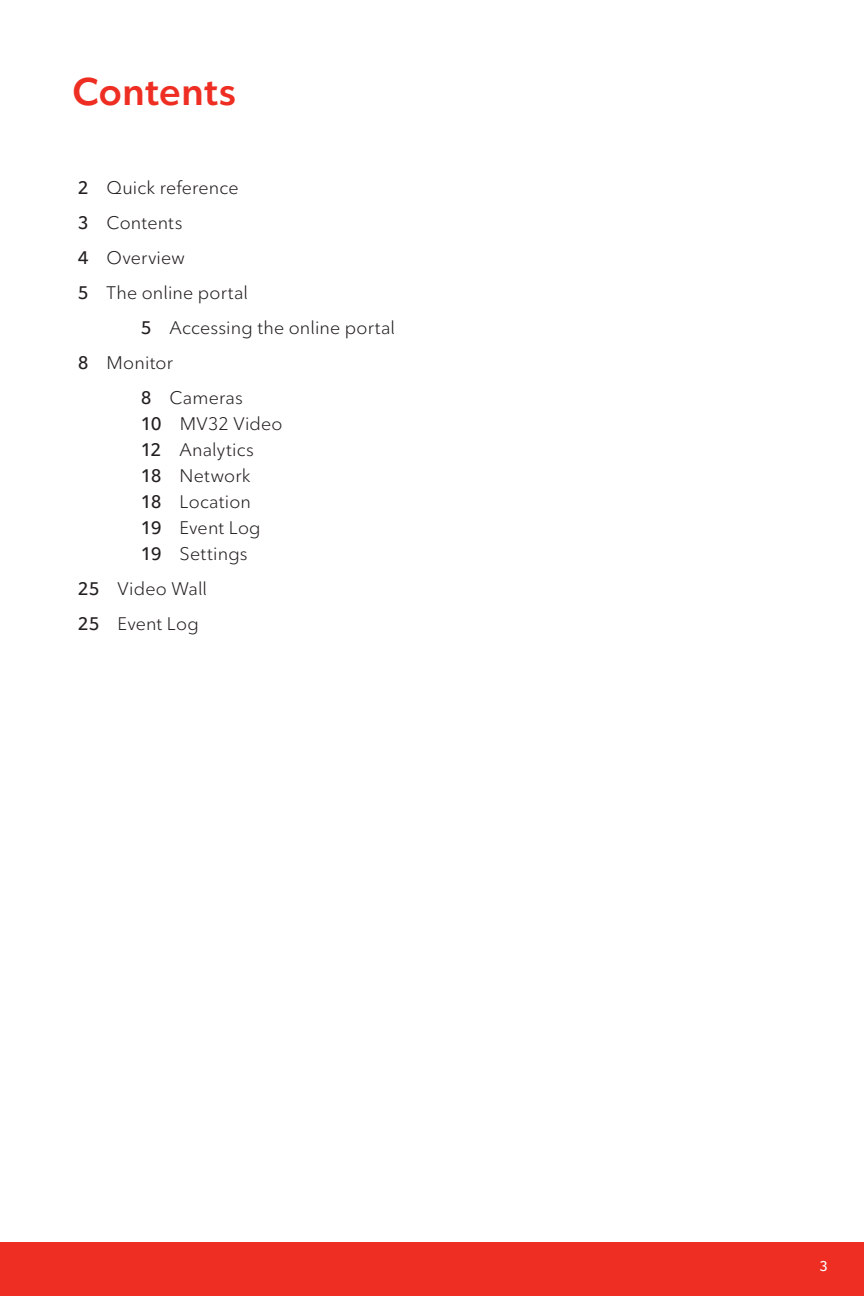
<style>
.page{position:relative;width:864px;height:1296px;background:#fff}
.page>*{position:absolute;margin:0;border:0;box-sizing:border-box;transform-origin:0 0}
.t1{font:600 38px "Ted Next";color:#ee2e22}
.t2{font:18px/26px "Ted Next";letter-spacing:.01em;color:#231f20}
.t3{font:600 14px "Ted Next";color:#fff}
.s1{font-weight:600}
</style>
<div class="page">
<div style="left:0;top:1242px;width:864px;height:54px;background:#ee2e22"></div>
<h1 class="t1" style="left:72px;top:68px;width:166px">Contents</h1>
<p class="t2" style="left:78px;top:175px;width:162px"><span class="s1">2</span> Quick reference</p>
<p class="t2" style="left:78px;top:210px;width:106px"><span class="s1">3</span> Contents</p>
<p class="t2" style="left:78px;top:245px;width:109px"><span class="s1">4</span> Overview</p>
<p class="t2" style="left:78px;top:280px;width:172px"><span class="s1">5</span> The online portal</p>
<p class="t2" style="left:141px;top:315px;width:256px"><span class="s1">5</span> Accessing the online portal</p>
<p class="t2" style="left:78px;top:350px;width:97px"><span class="s1">8</span> Monitor</p>
<p class="t2" style="left:141px;top:385px;width:104px"><span class="s1">8</span> Cameras</p>
<p class="t2" style="left:141px;top:411px;width:143px"><span class="s1">10</span> MV32 Video<br><span class="s1">12</span> Analytics<br><span class="s1">18</span> Network<br><span class="s1">18</span> Location<br><span class="s1">19</span> Event Log<br><span class="s1">19</span> Settings</p>
<p class="t2" style="left:78px;top:571px;width:131px;line-height:35px"><span class="s1">25</span> Video Wall<br><span class="s1">25</span> Event Log</p>
<p class="t3" style="left:820px;top:1257px;width:10px">3</p>
</div>
